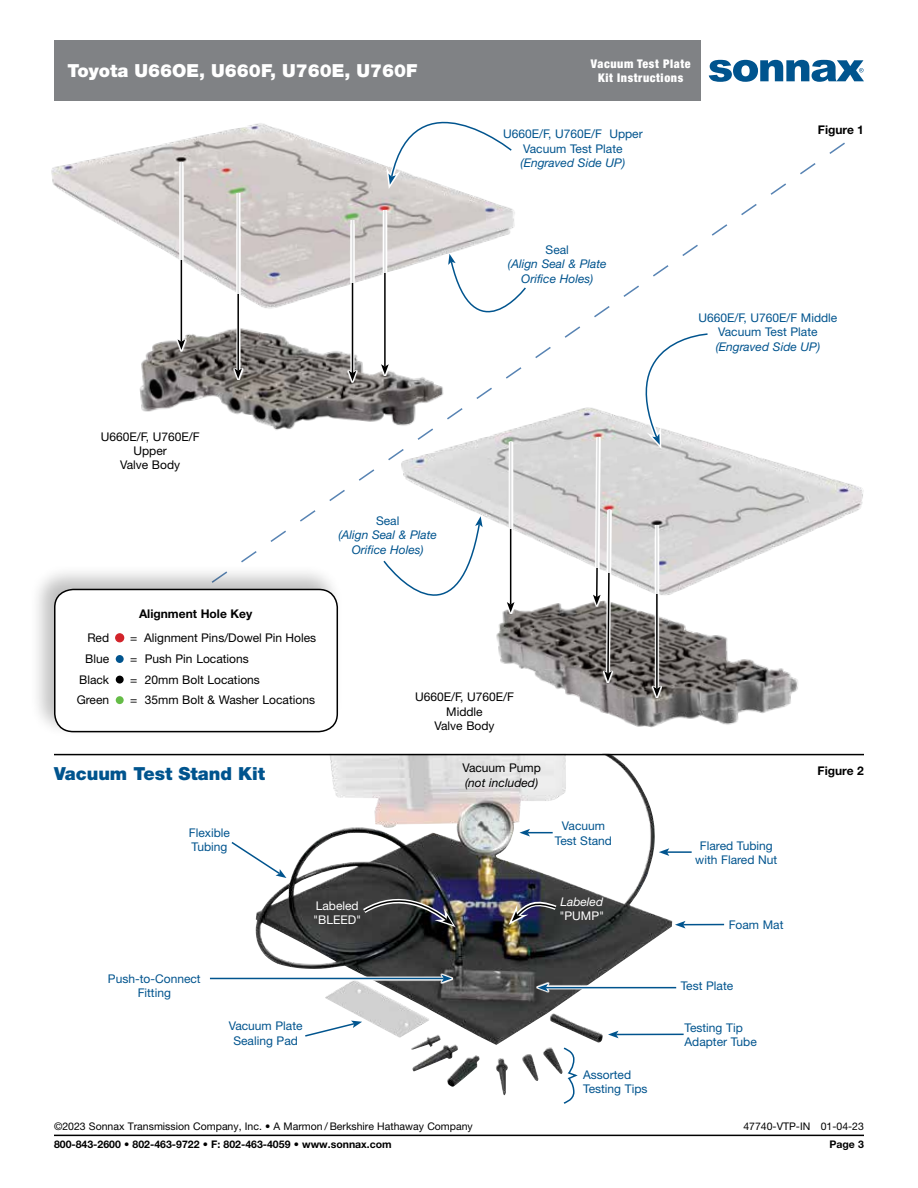
<style>
.page{position:relative;width:918px;height:1188px;background:#fff}
.page>*{position:absolute;margin:0;border:0;box-sizing:border-box;transform-origin:0 0}
.t1{font:900 18px "Helvetica Neue LT Std";color:#fff}
.t2{font:900 18px "Helvetica Neue LT Std";color:#00548e}
.t3{font:12px/14.4px "Helvetica Neue LT Std";color:#00548e;text-align:center}
.t4{font:12px/14.4px "Helvetica Neue LT Std";color:#000;text-align:center}
.t5{font:italic 12px/14.4px "Helvetica Neue LT Std";color:#00548e;text-align:center}
.t6{font:700 12px "Helvetica Neue LT Std";color:#000}
.t7{font:900 condensed 12px/14.4px "Helvetica Neue LT Std";letter-spacing:.05em;color:#fff;text-align:center}
.t8{font:12px/14.4px "Helvetica Neue LT Std";color:#fff}
.t9{font:italic 12px "Helvetica Neue LT Std";color:#000}
.t10{font:italic 12px "Helvetica Neue LT Std";color:#fff}
.t11{font:10.5px "Helvetica Neue LT Std";color:#000}
.t12{font:700 10.5px "Helvetica Neue LT Std";color:#000}
</style>
<div class="page">
<img style="left:255px;top:755px;width:417px;height:290px">
<svg style="left:562px;top:1047px;width:16px;height:57px"></svg>
<svg style="left:509px;top:901px;width:52px;height:24px"></svg>
<svg style="left:358px;top:889px;width:98px;height:38px"></svg>
<hr style="left:683px;top:924px;width:41px;height:1px;background:#00548e">
<svg style="left:675px;top:921px;width:11px;height:8px"></svg>
<hr style="left:54px;top:754px;width:810px;height:1px;background:#000">
<svg style="left:209px;top:973px;width:244px;height:11px"></svg>
<hr style="left:210px;top:978px;width:234px;height:1px;background:#00548e">
<svg style="left:441px;top:975px;width:11px;height:7px"></svg>
<svg style="left:536px;top:982px;width:141px;height:11px"></svg>
<hr style="left:546px;top:987px;width:130px;height:1px;background:#00548e">
<svg style="left:538px;top:984px;width:10px;height:7px"></svg>
<svg style="left:231px;top:840px;width:55px;height:38px"></svg>
<hr style="left:667px;top:851px;width:25px;height:2px;background:#00548e">
<svg style="left:659px;top:848px;width:10px;height:8px"></svg>
<svg style="left:519px;top:829px;width:34px;height:8px"></svg>
<hr style="left:616px;top:1034px;width:68px;height:1px;background:#00548e">
<svg style="left:608px;top:1031px;width:11px;height:7px"></svg>
<svg style="left:303px;top:1021px;width:59px;height:17px"></svg>
<img style="left:51px;top:123px;width:485px;height:307px">
<svg style="left:176px;top:165px;width:11px;height:186px"></svg>
<hr style="left:181px;top:166px;width:1px;height:176px;background:#000">
<svg style="left:178px;top:339px;width:7px;height:11px"></svg>
<div style="left:178px;top:162px;width:7px;height:97px;background:#f4f3f2"></div>
<hr style="left:181px;top:162px;width:1px;height:97px;background:#dcddde">
<svg style="left:233px;top:229px;width:10px;height:151px"></svg>
<hr style="left:237px;top:230px;width:2px;height:141px;background:#000">
<svg style="left:234px;top:368px;width:8px;height:11px"></svg>
<svg style="left:234px;top:194px;width:8px;height:100px"></svg>
<hr style="left:237px;top:194px;width:2px;height:100px;background:#dcddde">
<div style="left:380px;top:213px;width:10px;height:163px;background:#fff"></div>
<hr style="left:384px;top:215px;width:2px;height:152px;background:#000">
<svg style="left:381px;top:364px;width:8px;height:11px"></svg>
<svg style="left:381px;top:211px;width:8px;height:62px"></svg>
<hr style="left:384px;top:211px;width:2px;height:62px;background:#dcddde">
<svg style="left:347px;top:223px;width:11px;height:160px"></svg>
<hr style="left:352px;top:224px;width:1px;height:149px;background:#000">
<svg style="left:349px;top:371px;width:7px;height:10px"></svg>
<div style="left:349px;top:220px;width:7px;height:62px;background:#f3f3f3"></div>
<hr style="left:352px;top:220px;width:1px;height:62px;background:#dcddde">
<svg style="left:386px;top:121px;width:129px;height:68px"></svg>
<svg style="left:448px;top:254px;width:79px;height:102px"></svg>
<img style="left:380px;top:406px;width:484px;height:322px">
<svg style="left:505px;top:442px;width:11px;height:172px"></svg>
<hr style="left:510px;top:443px;width:1px;height:161px;background:#000">
<svg style="left:507px;top:602px;width:8px;height:11px"></svg>
<svg style="left:507px;top:443px;width:7px;height:85px"></svg>
<hr style="left:510px;top:443px;width:1px;height:85px;background:#dcddde">
<svg style="left:592px;top:437px;width:1px;height:169px"></svg>
<svg style="left:593px;top:333px;width:119px;height:364px"></svg>
<svg style="left:382px;top:516px;width:101px;height:122px"></svg>
<div style="left:29px;top:564px;width:314px;height:174px;background:#000;opacity:.25"></div>
<div style="left:55px;top:589px;width:282px;height:143px;background:#fff;border-radius:18px"></div>
<div style="left:116px;top:634px;width:8px;height:8px;background:#d2232a;border-radius:50%"></div>
<div style="left:115px;top:633px;width:9px;height:9px;border:1px solid #d2232a;border-radius:50%"></div>
<div style="left:116px;top:655px;width:8px;height:8px;background:#00548e;border-radius:50%"></div>
<div style="left:116px;top:676px;width:8px;height:8px;background:#000;border-radius:50%"></div>
<div style="left:116px;top:696px;width:8px;height:8px;background:#65bc47;border-radius:50%"></div>
<div style="left:54px;top:589px;width:284px;height:143px;border:2px solid #000;border-radius:18px"></div>
<div style="left:54px;top:40px;width:647px;height:61px;background:#808285"></div>
<svg style="left:709px;top:60px;width:155px;height:22px"></svg>
<hr style="left:54px;top:1135px;width:810px;height:1px;background:#000">
<h1 class="t1" style="left:68px;top:60px;width:352px">Toyota U66OE, U660F, U760E, U760F</h1>
<p class="t7" style="left:591px;top:56px;width:101px">Vacuum Test Plate<br>Kit Instructions</p>
<p class="t3" style="left:503px;top:127px;width:141px">U660E/F, U760E/F Upper<br>Vacuum Test Plate</p>
<p class="t5" style="left:521px;top:155px;width:106px">(Engraved Side UP)</p>
<p class="t6" style="left:818px;top:122px;width:48px">Figure 1</p>
<p class="t3" style="left:546px;top:242px;width:25px">Seal</p>
<p class="t5" style="left:508px;top:256px;width:100px">(Align Seal &amp; Plate<br>Orifice Holes)</p>
<p class="t3" style="left:698px;top:310px;width:141px">U660E/F, U760E/F Middle<br>Vacuum Test Plate</p>
<p class="t5" style="left:716px;top:339px;width:106px">(Engraved Side UP)</p>
<p class="t4" style="left:101px;top:429px;width:100px">U660E/F, U760E/F<br>Upper<br>Valve Body</p>
<p class="t6" style="left:139px;top:606px;width:115px">Alignment Hole Key</p>
<p class="t4" style="left:87px;top:630px;width:23px">Red</p>
<p class="t4" style="left:130px;top:630px;width:188px">= Alignment Pins/Dowel Pin Holes</p>
<p class="t4" style="left:85px;top:651px;width:25px">Blue</p>
<p class="t4" style="left:130px;top:651px;width:120px">= Push Pin Locations</p>
<p class="t4" style="left:79px;top:672px;width:31px">Black</p>
<p class="t4" style="left:130px;top:672px;width:131px">= 20mm Bolt Locations</p>
<p class="t4" style="left:77px;top:692px;width:34px">Green</p>
<p class="t4" style="left:130px;top:692px;width:186px">= 35mm Bolt &amp; Washer Locations</p>
<h1 class="t2" style="left:54px;top:762px;width:213px">Vacuum Test Stand Kit</h1>
<p class="t3" style="left:376px;top:513px;width:25px">Seal</p>
<p class="t5" style="left:338px;top:528px;width:100px">(Align Seal &amp; Plate<br>Orifice Holes)</p>
<p class="t4" style="left:415px;top:690px;width:100px">U660E/F, U760E/F<br>Middle<br>Valve Body</p>
<p class="t4" style="left:462px;top:760px;width:80px">Vacuum Pump</p>
<p class="t9" style="left:465px;top:775px;width:75px">(not included)</p>
<p class="t6" style="left:818px;top:764px;width:48px">Figure 2</p>
<p class="t3" style="left:189px;top:825px;width:43px;text-align:left">Flexible<br>Tubing</p>
<p class="t8" style="left:313px;top:898px;width:50px">Labeled "BLEED"</p>
<p class="t3" style="left:555px;top:819px;width:59px">Vacuum<br>Test Stand</p>
<p class="t10" style="left:561px;top:895px;width:44px">Labeled</p>
<p class="t8" style="left:559px;top:909px;width:46px">"PUMP"</p>
<p class="t3" style="left:695px;top:838px;width:84px">Flared Tubing with Flared Nut</p>
<p class="t3" style="left:729px;top:917px;width:56px">Foam Mat</p>
<p class="t3" style="left:108px;top:971px;width:94px">Push-to-Connect<br>Fitting</p>
<p class="t3" style="left:681px;top:979px;width:54px">Test Plate</p>
<p class="t3" style="left:229px;top:1019px;width:75px">Vacuum Plate<br>Sealing Pad</p>
<p class="t3" style="left:583px;top:1067px;width:66px;text-align:left">Assorted<br>Testing Tips</p>
<p class="t3" style="left:684px;top:1020px;width:74px;text-align:left">Testing Tip<br>Adapter Tube</p>
<p class="t11" style="left:54px;top:1120px;width:420px">©2023 Sonnax Transmission Company, Inc. • A Marmon / Berkshire Hathaway Company</p>
<p class="t11" style="left:743px;top:1120px;width:122px">47740-VTP-IN 01-04-23</p>
<p class="t12" style="left:54px;top:1138px;width:339px">800-843-2600 • 802-463-9722 • F: 802-463-4059 • www.sonnax.com</p>
<p class="t12" style="left:829px;top:1138px;width:36px">Page 3</p>
</div>
